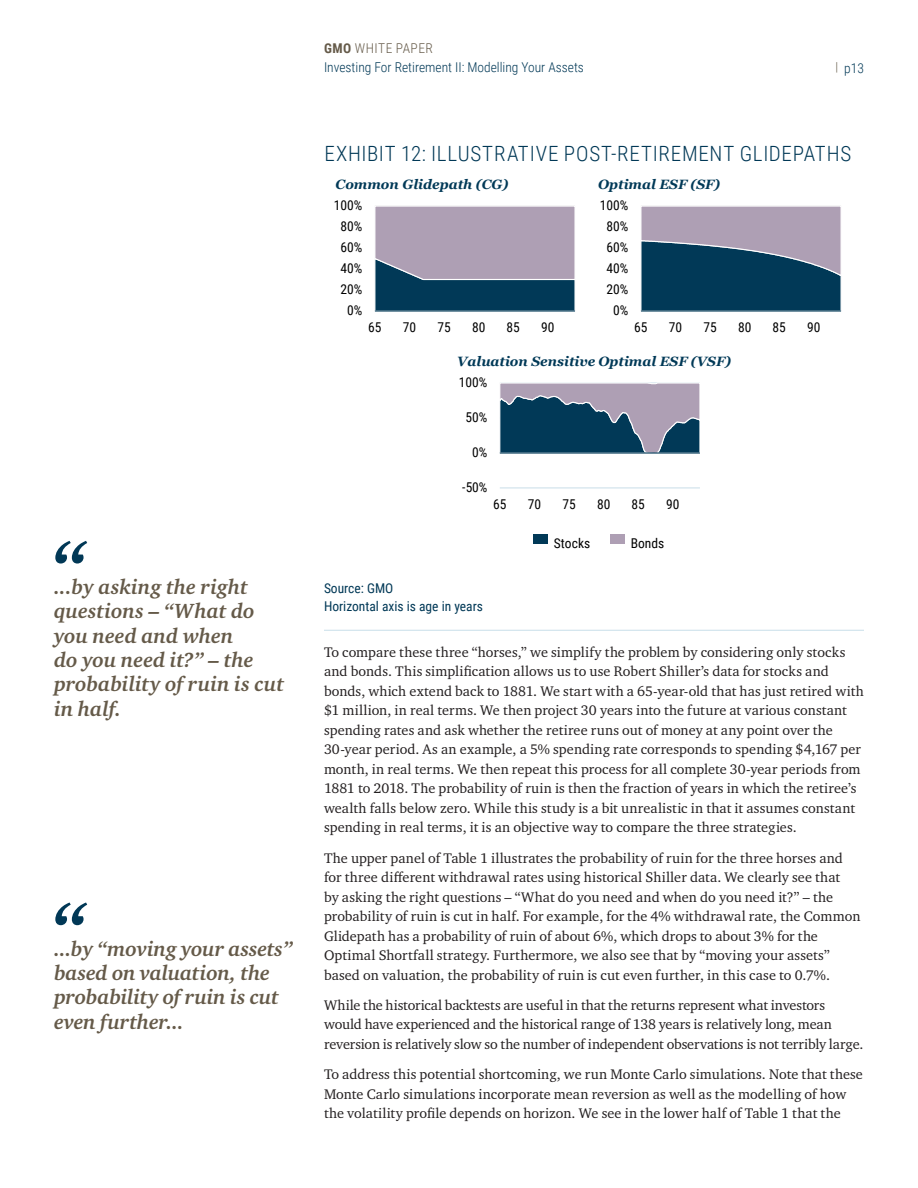
<style>
.page{position:relative;width:918px;height:1188px;background:#fff}
.page>*{position:absolute;margin:0;border:0;box-sizing:border-box;transform-origin:0 0}
.Quotation_mark{font:italic 700 75px "Charter ITC Std";color:#013856}
.Call_out{font:italic 700 21px/24.3px "Charter ITC Std";letter-spacing:-.005em;color:#655a49}
.Chart_title{font:300 21px "Roboto Condensed";letter-spacing:.035em;color:#013856}
.Body_copy{font:14.25px/19.5px "Charter ITC Std";letter-spacing:.005em;color:#231f20}
.t1{font:13.5px "Roboto Condensed";color:#000}
.t2{font:italic 700 13.5px "Georgia";color:#013957}
.t3{font:300 13.5px/19.5px "Roboto Condensed";color:#013856}
.Chart_disclosure{font:13.5px "Roboto Condensed";color:#013856}
.s1{font-weight:700;color:#655a49}
.s2{color:#655a49}
.s3{font-size:12.3px;color:#655a49}
</style>
<div class="page">
<hr style="left:324px;top:630px;width:540px;height:1px;background:#c8dfe9">
<hr style="left:500px;top:488px;width:200px;height:1px;background:#c8dee8">
<svg style="left:500px;top:383px;width:200px;height:69px;background:#556c85"></svg>
<hr style="left:500px;top:452px;width:200px;height:2px;background:#013957">
<hr style="left:375px;top:205px;width:200px;height:2px;background:#d9d9d9">
<svg style="left:375px;top:206px;width:201px;height:105px;background:#7a8299"></svg>
<hr style="left:375px;top:310px;width:200px;height:2px;background:#013957">
<hr style="left:641px;top:205px;width:200px;height:2px;background:#d9d9d9">
<svg style="left:641px;top:206px;width:201px;height:106px;background:#516983"></svg>
<hr style="left:641px;top:310px;width:200px;height:2px;background:#013957">
<div style="left:533px;top:535px;width:15px;height:9px;background:#013957"></div>
<div style="left:610px;top:535px;width:14px;height:9px;background:#ae9fb4"></div>
<p class="Quotation_mark" style="left:50px;top:521px;width:38px">“</p>
<p class="Call_out" style="left:54px;top:574px;width:232px">...by asking the right questions – “What do you need and when<br>do you need it?” – the probability of ruin is cut in half.</p>
<p class="Quotation_mark" style="left:50px;top:883px;width:38px">“</p>
<p class="Call_out" style="left:54px;top:936px;width:240px">...by “moving your assets” based on valuation, the probability of ruin is cut even further...</p>
<p class="t3" style="left:324px;top:38px;width:261px"><span class="s1">GMO</span> <span class="s2">WHITE PAPER<br></span>Investing For Retirement II: Modelling Your Assets</p>
<p class="t3" style="left:836px;top:58px;width:30px"><span class="s3">|</span> p13</p>
<p class="Chart_title" style="left:324px;top:139px;width:528px">EXHIBIT 12: ILLUSTRATIVE POST-RETIREMENT GLIDEPATHS</p>
<p class="t2" style="left:336px;top:176px;width:174px">Common Glidepath (CG)</p>
<p class="t2" style="left:598px;top:176px;width:124px">Optimal ESF (SF)</p>
<p class="t1" style="left:334px;top:196px;width:30px">100%</p>
<p class="t1" style="left:600px;top:196px;width:30px">100%</p>
<p class="t1" style="left:341px;top:217px;width:23px">80%</p>
<p class="t1" style="left:607px;top:217px;width:23px">80%</p>
<p class="t1" style="left:341px;top:238px;width:23px">60%</p>
<p class="t1" style="left:607px;top:238px;width:23px">60%</p>
<p class="t1" style="left:341px;top:259px;width:23px">40%</p>
<p class="t1" style="left:607px;top:259px;width:23px">40%</p>
<p class="t1" style="left:341px;top:280px;width:23px">20%</p>
<p class="t1" style="left:607px;top:280px;width:23px">20%</p>
<p class="t1" style="left:347px;top:301px;width:17px">0%</p>
<p class="t1" style="left:613px;top:301px;width:17px">0%</p>
<p class="t1" style="left:368px;top:318px;width:15px">65</p>
<p class="t1" style="left:403px;top:318px;width:15px">70</p>
<p class="t1" style="left:437px;top:318px;width:15px">75</p>
<p class="t1" style="left:472px;top:318px;width:15px">80</p>
<p class="t1" style="left:507px;top:318px;width:15px">85</p>
<p class="t1" style="left:541px;top:318px;width:15px">90</p>
<p class="t1" style="left:634px;top:318px;width:15px">65</p>
<p class="t1" style="left:669px;top:318px;width:15px">70</p>
<p class="t1" style="left:703px;top:318px;width:15px">75</p>
<p class="t1" style="left:738px;top:318px;width:15px">80</p>
<p class="t1" style="left:773px;top:318px;width:15px">85</p>
<p class="t1" style="left:807px;top:318px;width:15px">90</p>
<p class="t2" style="left:457px;top:352px;width:275px">Valuation Sensitive Optimal ESF (VSF)</p>
<p class="t1" style="left:459px;top:373px;width:30px">100%</p>
<p class="t1" style="left:466px;top:408px;width:23px">50%</p>
<p class="t1" style="left:472px;top:443px;width:17px">0%</p>
<p class="t1" style="left:462px;top:478px;width:27px">-50%</p>
<p class="t1" style="left:493px;top:495px;width:15px">65</p>
<p class="t1" style="left:528px;top:495px;width:15px">70</p>
<p class="t1" style="left:562px;top:495px;width:15px">75</p>
<p class="t1" style="left:597px;top:495px;width:15px">80</p>
<p class="t1" style="left:632px;top:495px;width:15px">85</p>
<p class="t1" style="left:666px;top:495px;width:15px">90</p>
<p class="t1" style="left:554px;top:534px;width:38px">Stocks</p>
<p class="t1" style="left:631px;top:534px;width:35px">Bonds</p>
<p class="Chart_disclosure" style="left:324px;top:579px;width:71px">Source: GMO</p>
<p class="Chart_disclosure" style="left:324px;top:597px;width:161px">Horizontal axis is age in years</p>
<p class="Body_copy" style="left:324px;top:642px;width:541px">To compare these three “horses,” we simplify the problem by considering only stocks and bonds. This simplification allows us to use Robert Shiller’s data for stocks and bonds, which extend back to 1881. We start with a 65-year-old that has just retired with $1 million, in real terms. We then project 30 years into the future at various constant spending rates and ask whether the retiree runs out of money at any point over the 30-year period. As an example, a 5% spending rate corresponds to spending $4,167 per month, in real terms. We then repeat this process for all complete 30-year periods from 1881 to 2018. The probability of ruin is then the fraction of years in which the retiree’s wealth falls below zero. While this study is a bit unrealistic in that it assumes constant spending in real terms, it is an objective way to compare the three strategies.</p>
<p class="Body_copy" style="left:324px;top:848px;width:538px">The upper panel of Table 1 illustrates the probability of ruin for the three horses and for three different withdrawal rates using historical Shiller data. We clearly see that<br>by asking the right questions – “What do you need and when do you need it?” – the probability of ruin is cut in half. For example, for the 4% withdrawal rate, the Common Glidepath has a probability of ruin of about 6%, which drops to about 3% for the Optimal Shortfall strategy. Furthermore, we also see that by “moving your assets” based on valuation, the probability of ruin is cut even further, in this case to 0.7%.</p>
<p class="Body_copy" style="left:324px;top:995px;width:541px">While the historical backtests are useful in that the returns represent what investors would have experienced and the historical range of 138 years is relatively long, mean reversion is relatively slow so the number of independent observations is not terribly large.</p>
<p class="Body_copy" style="left:324px;top:1064px;width:540px">To address this potential shortcoming, we run Monte Carlo simulations. Note that these<br>Monte Carlo simulations incorporate mean reversion as well as the modelling of how the volatility profile depends on horizon. We see in the lower half of Table 1 that the</p>
</div>
